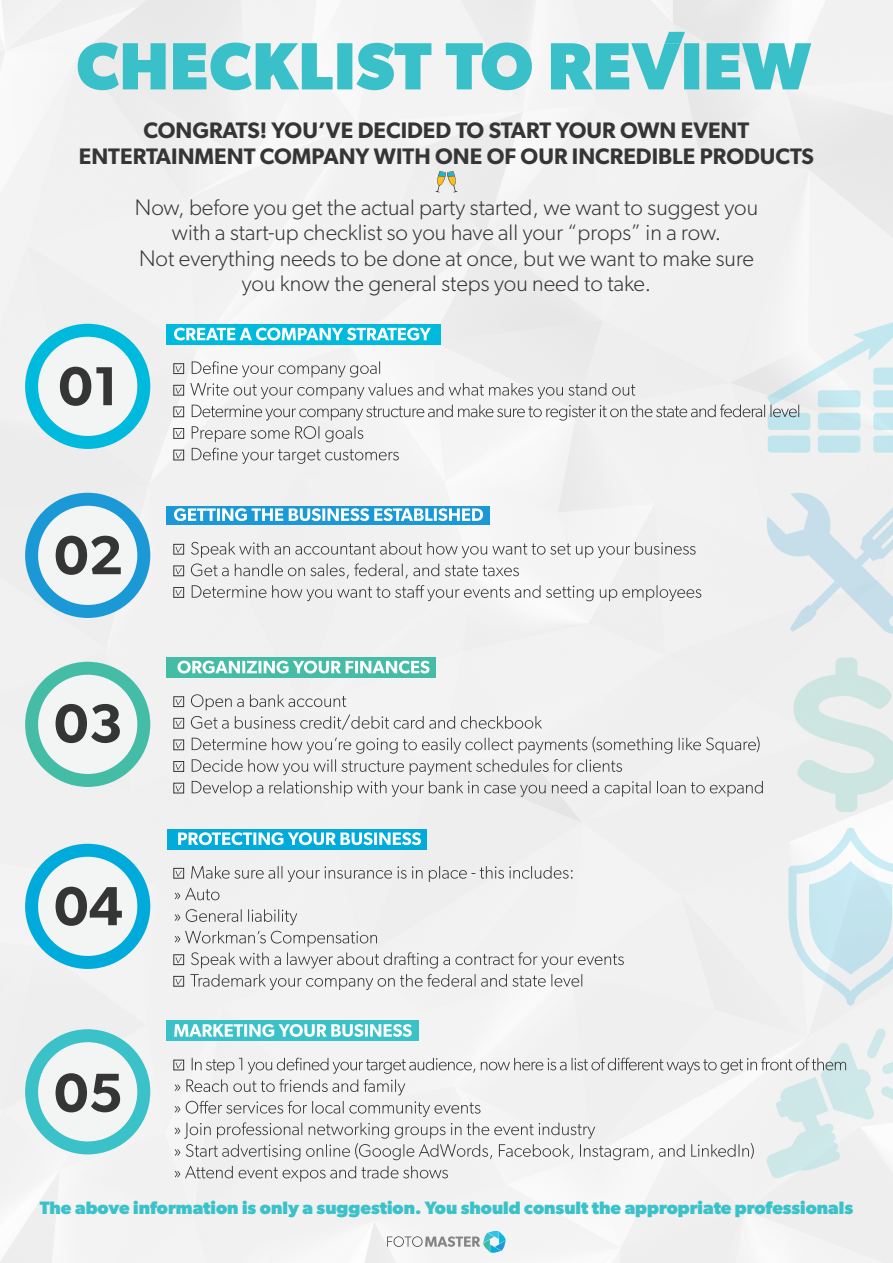
<style>
.page{position:relative;width:893px;height:1263px;background:#f1f1f1}
.page>*{position:absolute;margin:0;border:0;box-sizing:border-box;transform-origin:0 0}
.t1{font:600 55.05px "Gibson";color:#363536}
.t2{font:300 22.5px "Gibson";color:#363536}
.t3{font:600 22.5px/25.5px "Gibson";color:#363536;text-align:center}
.t4{font:700 18px "Gibson";color:#3bc2c9}
</style>
<div class="page">
<div style="left:167px;top:324px;width:274px;height:20px;background:#00bade"></div>
<div style="left:167px;top:657px;width:269px;height:21px;background:#45bda6"></div>
<div style="left:167px;top:506px;width:323px;height:18px;background:#1a99d6"></div>
<div style="left:167px;top:829px;width:259px;height:21px;background:#00abdb"></div>
<div style="left:167px;top:1020px;width:252px;height:20px;background:#3bc2c9"></div>
<svg style="left:435px;top:171px;width:23px;height:22px"></svg>
<div style="left:25px;top:493px;width:125px;height:125px;background:#1a99d6;border-radius:50%"></div>
<div style="left:25px;top:1029px;width:125px;height:125px;background:#3bc2c9;border-radius:50%"></div>
<div style="left:25px;top:324px;width:125px;height:125px;background:#00bade;border-radius:50%"></div>
<div style="left:38px;top:337px;width:99px;height:99px;background:#f3f5f5;border-radius:50px"></div>
<div style="left:38px;top:506px;width:99px;height:99px;background:#f3f5f5;border-radius:50px"></div>
<div style="left:25px;top:662px;width:125px;height:125px;background:#45bda6;border-radius:50%"></div>
<div style="left:38px;top:675px;width:99px;height:99px;background:#f3f5f5;border-radius:50px"></div>
<div style="left:25px;top:844px;width:125px;height:125px;background:#00abdb;border-radius:50%"></div>
<div style="left:38px;top:857px;width:99px;height:99px;background:#f3f5f5;border-radius:50px"></div>
<div style="left:38px;top:1042px;width:99px;height:99px;background:#f3f5f5;border-radius:50px"></div>
<svg style="left:765px;top:491px;width:128px;height:143px"></svg>
<svg style="left:788px;top:827px;width:105px;height:178px"></svg>
<svg style="left:793px;top:657px;width:100px;height:155px"></svg>
<svg style="left:387px;top:1231px;width:119px;height:22px"></svg>
<svg style="left:78px;top:32px;width:733px;height:58px"></svg>
<svg style="left:190px;top:974px;width:392px;height:16px"></svg>
<svg style="left:186px;top:909px;width:111px;height:16px"></svg>
<svg style="left:175px;top:914px;width:5px;height:7px"></svg>
<svg style="left:175px;top:888px;width:45px;height:12px"></svg>
<svg style="left:191px;top:866px;width:382px;height:16px"></svg>
<svg style="left:178px;top:832px;width:243px;height:13px"></svg>
<svg style="left:192px;top:781px;width:571px;height:16px"></svg>
<svg style="left:192px;top:736px;width:568px;height:39px"></svg>
<svg style="left:191px;top:694px;width:351px;height:36px"></svg>
<svg style="left:178px;top:661px;width:251px;height:12px"></svg>
<svg style="left:192px;top:585px;width:509px;height:16px"></svg>
<svg style="left:191px;top:542px;width:505px;height:37px"></svg>
<svg style="left:174px;top:508px;width:309px;height:13px"></svg>
<div style="left:173px;top:363px;width:11px;height:11px;border:1px solid #363536"></div>
<div style="left:173px;top:385px;width:11px;height:10px;border:1px solid #363536"></div>
<div style="left:173px;top:407px;width:11px;height:10px;border:1px solid #363536"></div>
<div style="left:173px;top:428px;width:11px;height:11px;border:1px solid #363536"></div>
<svg style="left:174px;top:315px;width:719px;height:149px"></svg>
<div style="left:173px;top:450px;width:11px;height:10px;border:1px solid #363536"></div>
<svg style="left:176px;top:546px;width:6px;height:6px"></svg>
<div style="left:173px;top:544px;width:11px;height:10px;border:1px solid #363536"></div>
<svg style="left:176px;top:568px;width:6px;height:6px"></svg>
<div style="left:173px;top:566px;width:11px;height:10px;border:1px solid #363536"></div>
<svg style="left:176px;top:590px;width:6px;height:6px"></svg>
<div style="left:173px;top:587px;width:11px;height:11px;border:1px solid #363536"></div>
<svg style="left:176px;top:699px;width:6px;height:6px"></svg>
<div style="left:173px;top:696px;width:11px;height:11px;border:1px solid #363536"></div>
<svg style="left:176px;top:720px;width:6px;height:6px"></svg>
<div style="left:173px;top:718px;width:11px;height:10px;border:1px solid #363536"></div>
<svg style="left:176px;top:742px;width:6px;height:6px"></svg>
<div style="left:173px;top:740px;width:11px;height:10px;border:1px solid #363536"></div>
<svg style="left:176px;top:764px;width:6px;height:6px"></svg>
<div style="left:173px;top:761px;width:11px;height:11px;border:1px solid #363536"></div>
<svg style="left:176px;top:785px;width:6px;height:6px"></svg>
<div style="left:173px;top:783px;width:11px;height:10px;border:1px solid #363536"></div>
<svg style="left:176px;top:870px;width:6px;height:6px"></svg>
<div style="left:173px;top:868px;width:11px;height:10px;border:1px solid #363536"></div>
<svg style="left:175px;top:931px;width:449px;height:37px"></svg>
<div style="left:173px;top:954px;width:11px;height:11px;border:1px solid #363536"></div>
<svg style="left:176px;top:978px;width:6px;height:6px"></svg>
<div style="left:173px;top:976px;width:11px;height:10px;border:1px solid #363536"></div>
<svg style="left:174px;top:1024px;width:719px;height:158px"></svg>
<div style="left:173px;top:1060px;width:11px;height:10px;border:1px solid #363536"></div>
<p class="t3" style="left:79px;top:117px;width:737px">CONGRATS! YOU’VE DECIDED TO START YOUR OWN EVENT<br>ENTERTAINMENT COMPANY WITH ONE OF OUR INCREDIBLE PRODUCTS</p>
<p class="t2" style="left:135px;top:193px;width:625px">Now, before you get the actual party started, we want to suggest you</p>
<p class="t2" style="left:172px;top:219px;width:551px">with a start-up checklist so you have all your “props” in a row.</p>
<p class="t2" style="left:139px;top:244px;width:616px">Not everything needs to be done at once, but we want to make sure</p>
<p class="t2" style="left:242px;top:270px;width:411px">you know the general steps you need to take.</p>
<p class="t1" style="left:58px;top:353px;width:62px">01</p>
<p class="t1" style="left:54px;top:522px;width:70px">02</p>
<p class="t1" style="left:54px;top:690px;width:70px">03</p>
<p class="t1" style="left:54px;top:873px;width:70px">04</p>
<p class="t1" style="left:54px;top:1060px;width:70px">05</p>
<p class="t4" style="left:40px;top:1197px;width:815px">The above information is only a suggestion. You should consult the appropriate professionals</p>
</div>
